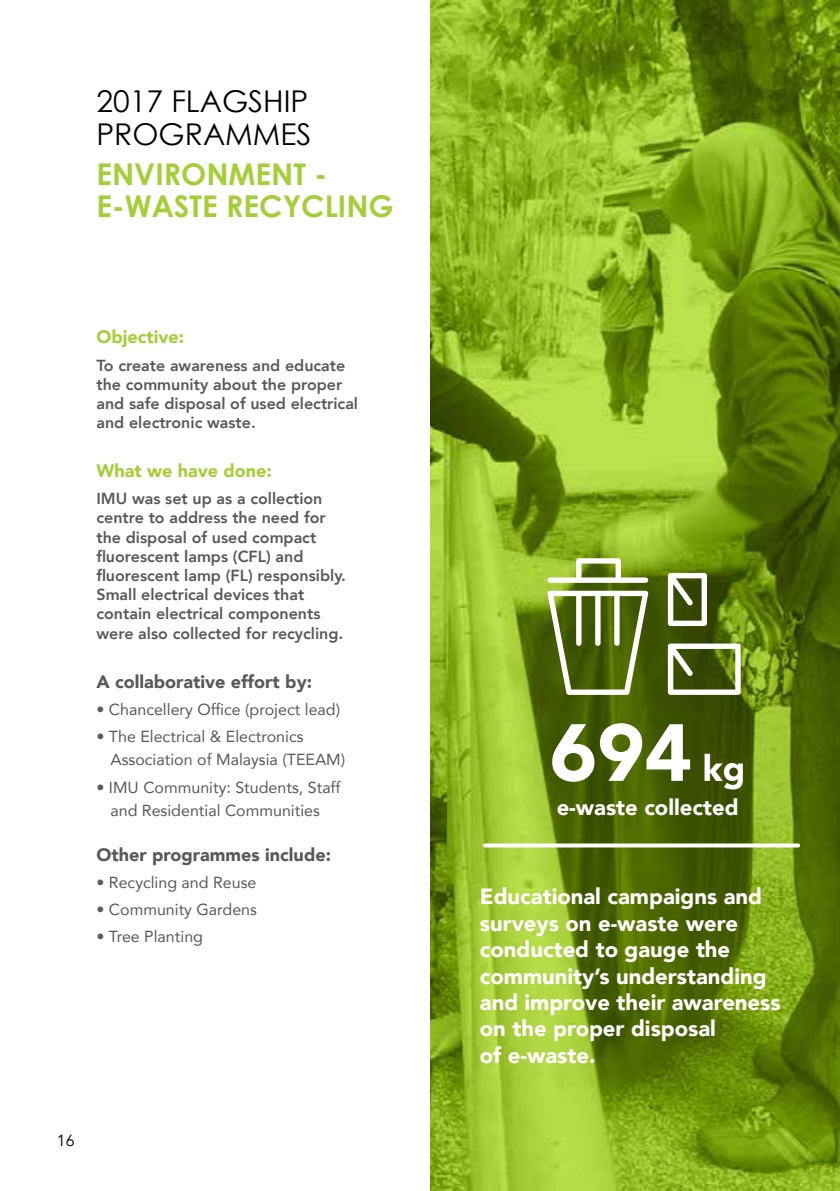
<style>
.page{position:relative;width:840px;height:1191px;background:#fff}
.page>*{position:absolute;margin:0;border:0;box-sizing:border-box;transform-origin:0 0}
.t1{font:900 80px "Avenir";color:#fff}
.t2{font:900 36px "Avenir";color:#fff}
.t3{font:700 30px/32px "Century Gothic";color:#a6ce39}
.t4{font:30px/33.2px "Century Gothic";color:#000}
.t5{font:900 22px/26.4px "Avenir";color:#fff}
.t6{font:900 18px "Avenir";color:#58595b}
.t7{font:900 18px "Avenir";color:#a6ce39}
.t8{font:800 16px/19.2px "Avenir";color:#58595b}
.t9{font:16px/23.2px "Avenir";color:#58595b}
.t10{font:16px "Avenir";color:#000}
</style>
<div class="page">
<img style="left:430px;top:0;width:409px;height:1191px">
<svg style="left:484px;top:843px;width:313px;height:4px"></svg>
<svg style="left:547px;top:558px;width:100px;height:25px"></svg>
<svg style="left:547px;top:591px;width:101px;height:104px"></svg>
<svg style="left:667px;top:573px;width:39px;height:53px"></svg>
<svg style="left:667px;top:643px;width:73px;height:52px"></svg>
<h3 class="t4" style="left:96px;top:84px;width:216px">2017 FLAGSHIP<br>PROGRAMMES</h3>
<h3 class="t3" style="left:96px;top:157px;width:298px">ENVIRONMENT -<br>E-WASTE RECYCLING</h3>
<p class="t7" style="left:96px;top:322px;width:89px">Objective:</p>
<p class="t8" style="left:96px;top:355px;width:263px">To create awareness and educate the community about the proper and safe disposal of used electrical and electronic waste.</p>
<p class="t7" style="left:96px;top:455px;width:177px">What we have done:</p>
<p class="t8" style="left:96px;top:489px;width:251px">IMU was set up as a collection centre to address the need for the disposal of used compact fluorescent lamps (CFL) and fluorescent lamp (FL) responsibly.<br>Small electrical devices that contain electrical components were also collected for recycling.</p>
<p class="t6" style="left:96px;top:666px;width:217px">A collaborative effort by:</p>
<p class="t9" style="left:96px;top:697px;width:245px">• Chancellery Office (project lead)</p>
<p class="t9" style="left:110px;top:724px;width:236px;text-indent:-14px">• The Electrical &amp; Electronics<br>Association of Malaysia (TEEAM)</p>
<p class="t9" style="left:96px;top:775px;width:245px;text-align:center">• IMU Community: Students, Staff and Residential Communities</p>
<p class="t6" style="left:96px;top:839px;width:236px">Other programmes include:</p>
<p class="t9" style="left:96px;top:870px;width:161px">• Recycling and Reuse</p>
<p class="t9" style="left:96px;top:897px;width:162px">• Community Gardens</p>
<p class="t9" style="left:96px;top:924px;width:108px">• Tree Planting</p>
<p class="t10" style="left:57px;top:1130px;width:19px">16</p>
<h1 class="t1" style="left:549px;top:684px;width:144px">694</h1>
<h2 class="t2" style="left:702px;top:737px;width:44px">kg</h2>
<h3 class="t5" style="left:556px;top:794px;width:183px">e-waste collected</h3>
<h3 class="t5" style="left:479px;top:883px;width:302px">Educational campaigns and surveys on e-waste were conducted to gauge the community’s understanding and improve their awareness on the proper disposal<br>of e-waste.</h3>
</div>
